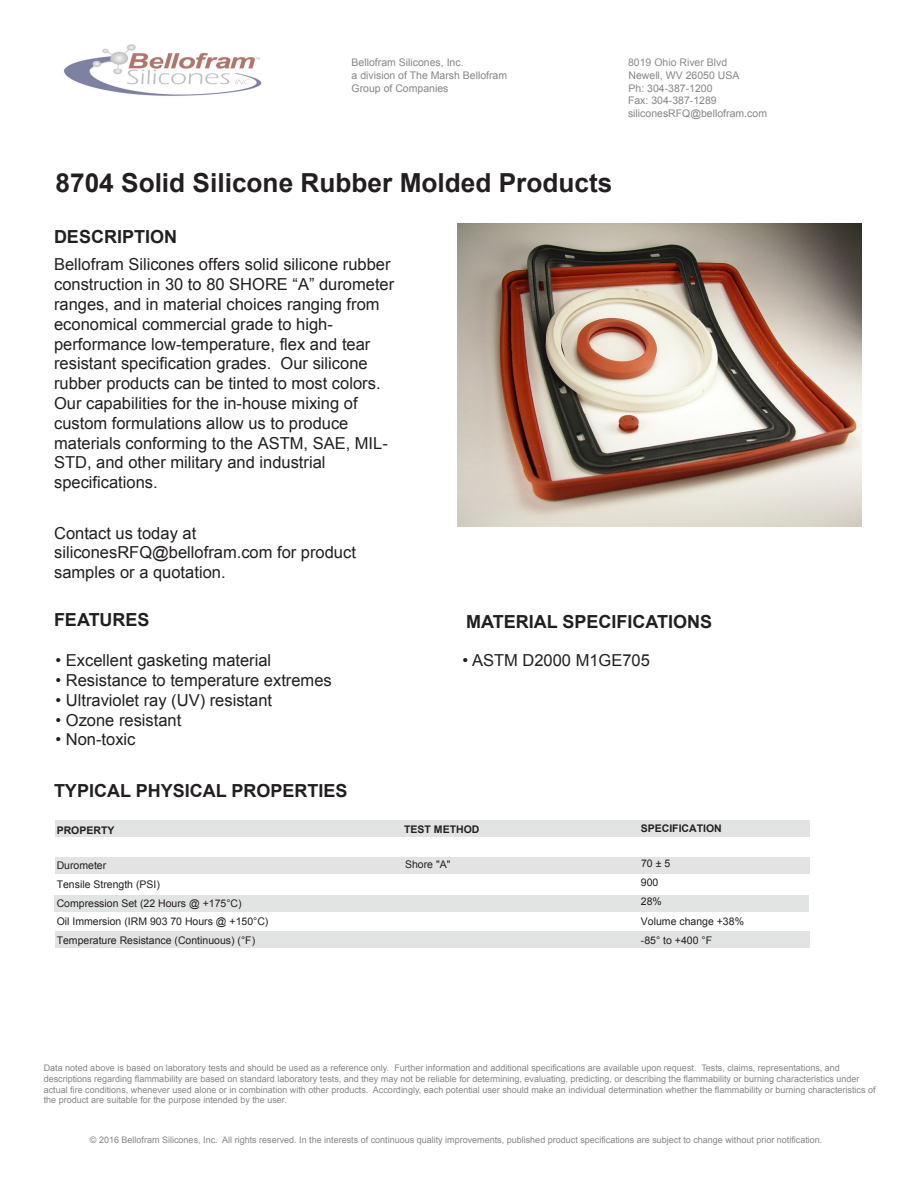
<style>
.page{position:relative;width:918px;height:1188px;background:#fff}
.page>*{position:absolute;margin:0;border:0;box-sizing:border-box;transform-origin:0 0}
.t1{font:700 26.25px "Arial";color:#231f20}
.t2{font:700 18px "Arial";color:#231f20}
.t3{font:16.5px/19.8px "Arial";color:#231f20}
.t4{font:10.5px/18.6px "Arial";color:#231f20}
.t5{font:10.5px/12.6px "Arial";color:#858686}
.t6{font:700 10.5px "Arial";color:#231f20}
.t7{font:10.5px "Arial";color:#8c8b8b}
.t8{font:9px/10.8px "Arial";color:#858586}
.s1{font-style:inherit}
</style>
<div class="page">
<div style="left:56px;top:820px;width:754px;height:16px;background:#e2e3e3"></div>
<div style="left:56px;top:857px;width:754px;height:16px;background:#e2e3e3"></div>
<div style="left:54px;top:895px;width:755px;height:16px;background:#e2e3e3"></div>
<div style="left:56px;top:931px;width:754px;height:16px;background:#e2e3e3"></div>
<img style="left:64px;top:44px;width:198px;height:52px">
<img style="left:458px;top:223px;width:404px;height:303px">
<p class="t5" style="left:352px;top:57px;width:157px">Bellofram Silicones, Inc.<br>a division of The Marsh Bellofram<br>Group of Companies</p>
<p class="t7" style="left:628px;top:56px;width:101px">8019 Ohio River Blvd</p>
<p class="t5" style="left:628px;top:69px;width:141px">Newell, WV 26050 USA<br>Ph: 304-387-1200<br>Fax: 304-387-1289 siliconesRFQ@bellofram.com</p>
<h1 class="t1" style="left:56px;top:165px;width:559px"><span class="s1">87</span>04 Solid Silicone Rubber <span class="s1">Molded</span> Products</h1>
<h2 class="t2" style="left:54px;top:225px;width:125px">DESCRIPTION</h2>
<p class="t3" style="left:54px;top:255px;width:342px">Bellofram Silicones offers solid silicone rubber construction in 30 to 80 SHORE “A” durometer ranges, and in material choices ranging from economical commercial grade to high&shy;performance low-temperature, flex and tear resistant specification grades. Our silicone rubber products can be tinted to most colors.<br>Our capabilities for the in-house mixing of custom formulations allow us to produce materials conforming to the ASTM, SAE, MIL-STD, and other military and industrial specifications.</p>
<h3 class="t3" style="left:54px;top:523px;width:303px">Contact us today at siliconesRFQ@bellofram.com for product samples or a quotation.</h3>
<h2 class="t2" style="left:54px;top:608px;width:97px">FEATURES</h2>
<h3 class="t3" style="left:56px;top:651px;width:217px">• Excellent gasketing material</h3>
<h3 class="t3" style="left:56px;top:670px;width:278px">• Resistance to temperature extremes</h3>
<h3 class="t3" style="left:56px;top:690px;width:218px">• Ultraviolet ray (UV) resistant</h3>
<h3 class="t3" style="left:56px;top:710px;width:127px">• Ozone resistant</h3>
<h3 class="t3" style="left:56px;top:730px;width:82px">• Non-toxic</h3>
<h2 class="t2" style="left:466px;top:609px;width:248px">MATERIAL SPECIFICATIONS</h2>
<h3 class="t3" style="left:463px;top:651px;width:189px">• ASTM D2000 M1GE705</h3>
<h2 class="t2" style="left:54px;top:779px;width:295px">TYPICAL PHYSICAL PROPERTIES</h2>
<p class="t6" style="left:57px;top:823px;width:59px">PROPERTY</p>
<p class="t4" style="left:57px;top:856px;width:213px">Durometer<br>Tensile Strength (PSI)<br>Compression Set (22 Hours @ +175°C)<br>Oil Immersion (IRM 903 70 Hours @ +150°C)<br>Temp<span class="s1">erature</span> Resistance (Continuous) (°F)</p>
<p class="t6" style="left:404px;top:823px;width:77px">TEST METHOD</p>
<p class="t4" style="left:405px;top:855px;width:47px">Shore "A"</p>
<p class="t6" style="left:641px;top:821px;width:83px">SPECIFICATION</p>
<p class="t4" style="left:641px;top:853px;width:105px;line-height:19.4px">70 ± 5<br>900<br>28%<br>Volume change +38% -85° to +400 °F</p>
<p class="t8" style="left:44px;top:1062px;width:833px">Data noted above is based on laboratory tests and should be used as a reference only. Further information and additional specifications are available upon request. Tests, claims, representations, and descriptions regarding flammability are based on standard laboratory tests, and they may not be reliable for determining, evaluating, predicting, or describing the flammability or burning characteristics under actual fire conditions, whenever used alone or in combination with other products. Accordingly, each potential user should make an individual determination whether the flammability or burning characteristics of the product are suitable for the purpose intended by the user.</p>
<p class="t8" style="left:90px;top:1134px;width:734px">© 2016 Bellofram Silicones, Inc. All rights reserved. In the interests of continuous quality improvements, published product specifications are subject to change without prior notification.</p>
</div>
